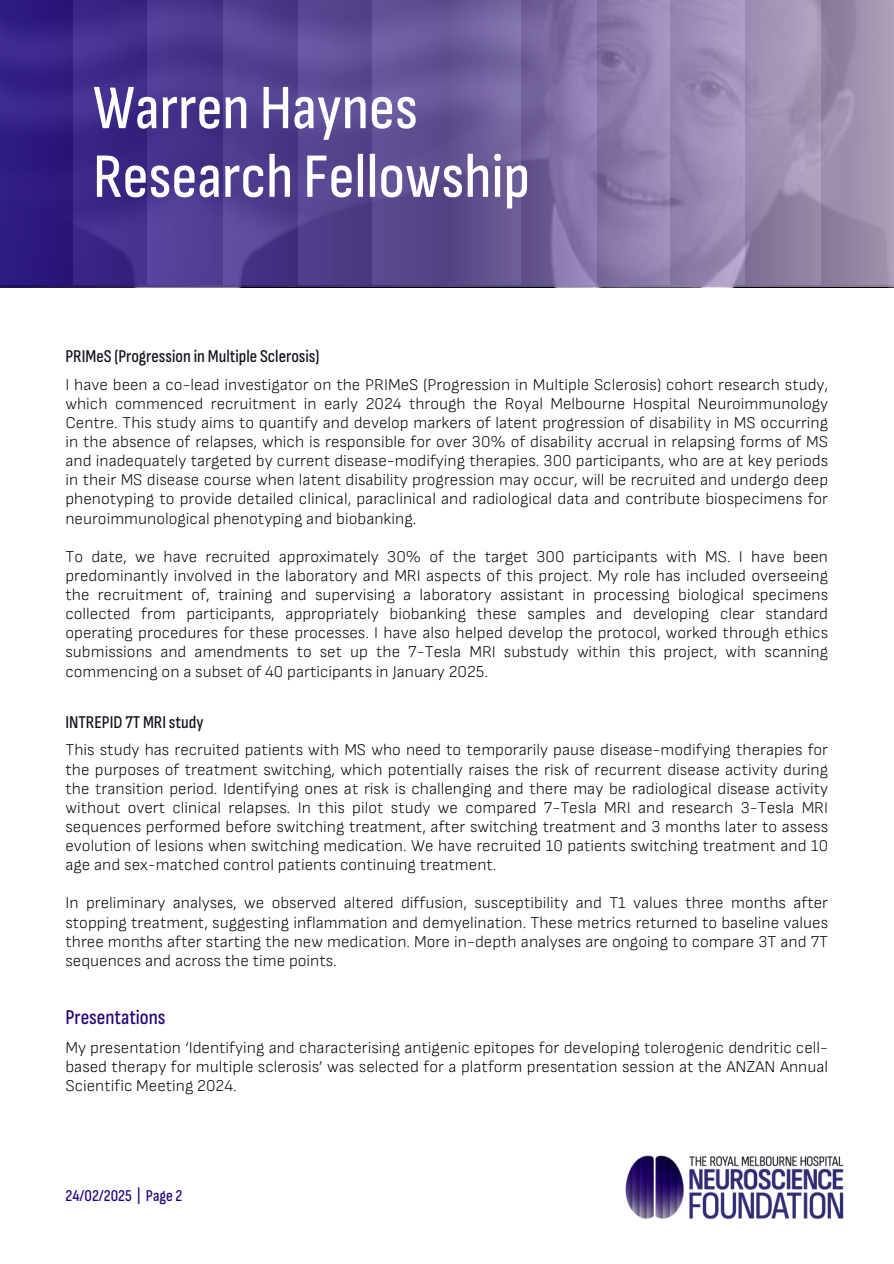
<style>
.page{position:relative;width:894px;height:1264px;background:#fff}
.page>*{position:absolute;margin:0;border:0;box-sizing:border-box;transform-origin:0 0}
.t1{font:500 63px/68.7px "Sofia Sans Condensed";color:#fff}
.t2{font:500 21px "Sofia Sans Condensed";color:#23007a}
.t3{font:500 18px "Sofia Sans Condensed";color:#11111d}
.t4{font:300 16.5px/19.2px "Sofia Sans";color:#000;text-align:justify}
.t5{font:500 16.5px "Sofia Sans Condensed";color:#23007a}
</style>
<div class="page">
<svg style="left:0;top:0;width:893px;height:286px;background:#6b5a9a"></svg>
<img style="left:625px;top:1155px;width:219px;height:65px">
<p class="t1" style="left:93px;top:75px;width:438px">Warren Haynes<br>Research Fellowship</p>
<h1 class="t3" style="left:65px;top:346px;width:255px">PRIMeS (Progression in Multiple Sclerosis)</h1>
<p class="t4" style="left:65px;top:375px;width:764px">I have been a co-lead investigator on the PRIMeS (Progression in Multiple Sclerosis) cohort research study, which commenced recruitment in early 2024 through the Royal Melbourne Hospital Neuroimmunology Centre. This study aims to quantify and develop markers of latent progression of disability in MS occurring in the absence of relapses, which is responsible for over 30% of disability accrual in relapsing forms of MS and inadequately targeted by current disease-modifying therapies. 300 participants, who are at key periods in their MS disease course when latent disability progression may occur, will be recruited and undergo deep phenotyping to provide detailed clinical, paraclinical and radiological data and contribute biospecimens for neuroimmunological phenotyping and biobanking.</p>
<p class="t4" style="left:65px;top:547px;width:764px">To date, we have recruited approximately 30% of the target 300 participants with MS. I have been predominantly involved in the laboratory and MRI aspects of this project. My role has included overseeing the recruitment of, training and supervising a laboratory assistant in processing biological specimens collected from participants, appropriately biobanking these samples and developing clear standard operating procedures for these processes. I have also helped develop the protocol, worked through ethics submissions and amendments to set up the 7-Tesla MRI substudy within this project, with scanning commencing on a subset of 40 participants in January 2025.</p>
<p class="t3" style="left:65px;top:711px;width:139px">INTREPID 7T MRI study</p>
<h3 class="t4" style="left:65px;top:740px;width:764px">This study has recruited patients with MS who need to temporarily pause disease-modifying therapies for the purposes of treatment switching, which potentially raises the risk of recurrent disease activity during the transition period. Identifying ones at risk is challenging and there may be radiological disease activity without overt clinical relapses. In this pilot study we compared 7-Tesla MRI and research 3-Tesla MRI sequences performed before switching treatment, after switching treatment and 3 months later to assess evolution of lesions when switching medication. We have recruited 10 patients switching treatment and 10 age and sex-matched control patients continuing treatment.</h3>
<p class="t4" style="left:65px;top:893px;width:764px">In preliminary analyses, we observed altered diffusion, susceptibility and T1 values three months after stopping treatment, suggesting inflammation and demyelination. These metrics returned to baseline values three months after starting the new medication. More in-depth analyses are ongoing to compare 3T and 7T sequences and across the time points.</p>
<p class="t2" style="left:65px;top:1005px;width:102px">Presentations</p>
<p class="t4" style="left:65px;top:1038px;width:764px">My presentation ‘Identifying and characterising antigenic epitopes for developing tolerogenic dendritic cell&shy;based therapy for multiple sclerosis’ was selected for a platform presentation session at the ANZAN Annual Scientific Meeting 2024.</p>
<h3 class="t5" style="left:65px;top:1185px;width:118px">24/02/2025 | Page 2</h3>
</div>
